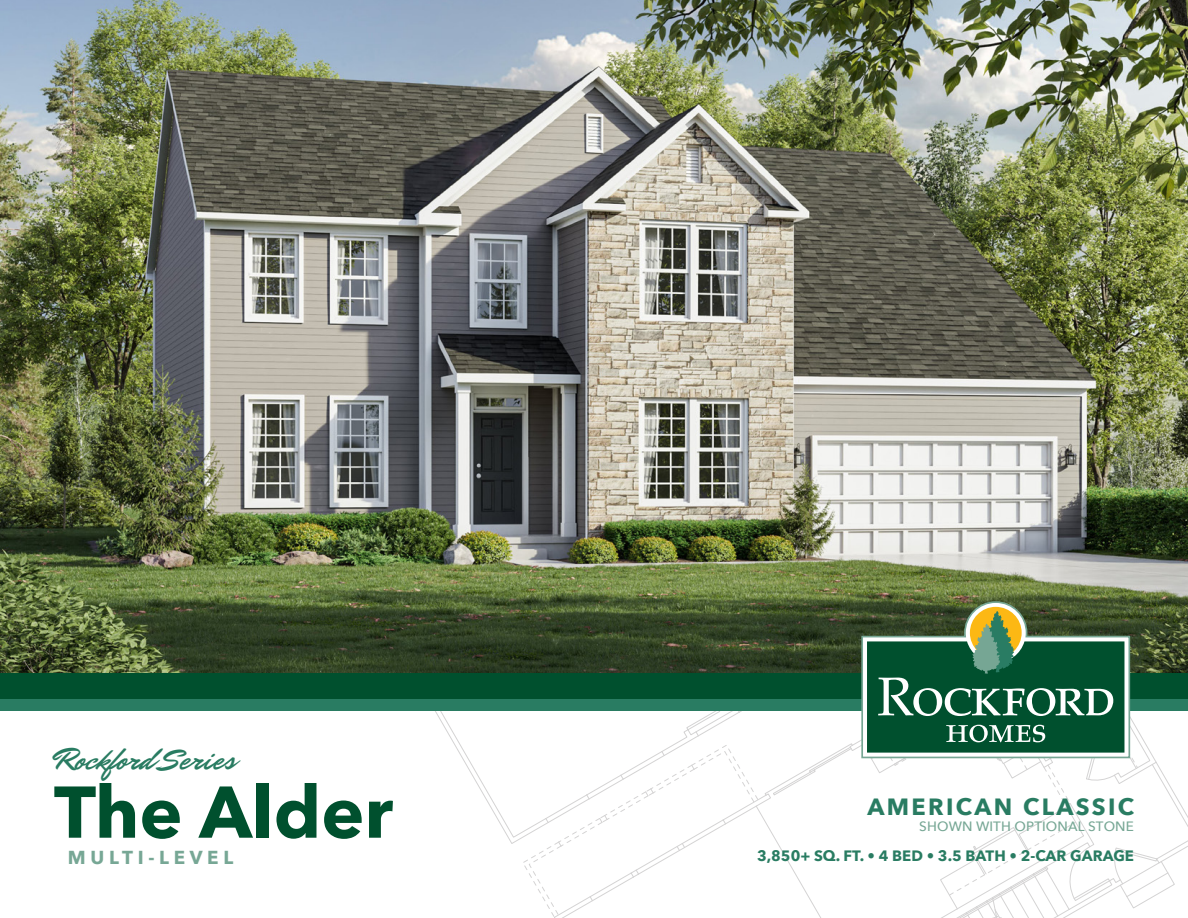
<style>
.page{position:relative;width:1188px;height:918px;background:#fff}
.page>*{position:absolute;margin:0;border:0;box-sizing:border-box;transform-origin:0 0}
.t1{font:700 72.3px "Avenir Next";color:#00502e}
.t2{font:30.75px "Mr Dafoe";color:#297c62}
.t3{font:700 23.4px "Avenir Next";letter-spacing:.1em;color:#297c62}
.t4{font:700 18.75px "Avenir Next";letter-spacing:.25em;color:#77a795}
.t5{font:700 15px "Avenir Next";color:#297c62}
.t6{font:500 13.5px "Avenir Next";letter-spacing:.01em;color:#77a795}
</style>
<div class="page">
<img style="left:0;top:0;width:1188px;height:673px">
<img style="left:260px;top:108px;width:928px;height:810px">
<p class="t2" style="left:54px;top:738px;width:183px">Rockford Series</p>
<p class="t1" style="left:54px;top:750px;width:341px">The Alder</p>
<p class="t4" style="left:68px;top:841px;width:167px">MULTI-LEVEL</p>
<p class="t3" style="left:867px;top:786px;width:268px">AMERICAN CLASSIC</p>
<p class="t6" style="left:919px;top:815px;width:216px">SHOWN WITH OPTIONAL STONE</p>
<p class="t5" style="left:757px;top:843px;width:378px">3,850+ SQ. FT. • 4 BED • 3.5 BATH • 2-CAR GARAGE</p>
</div>
